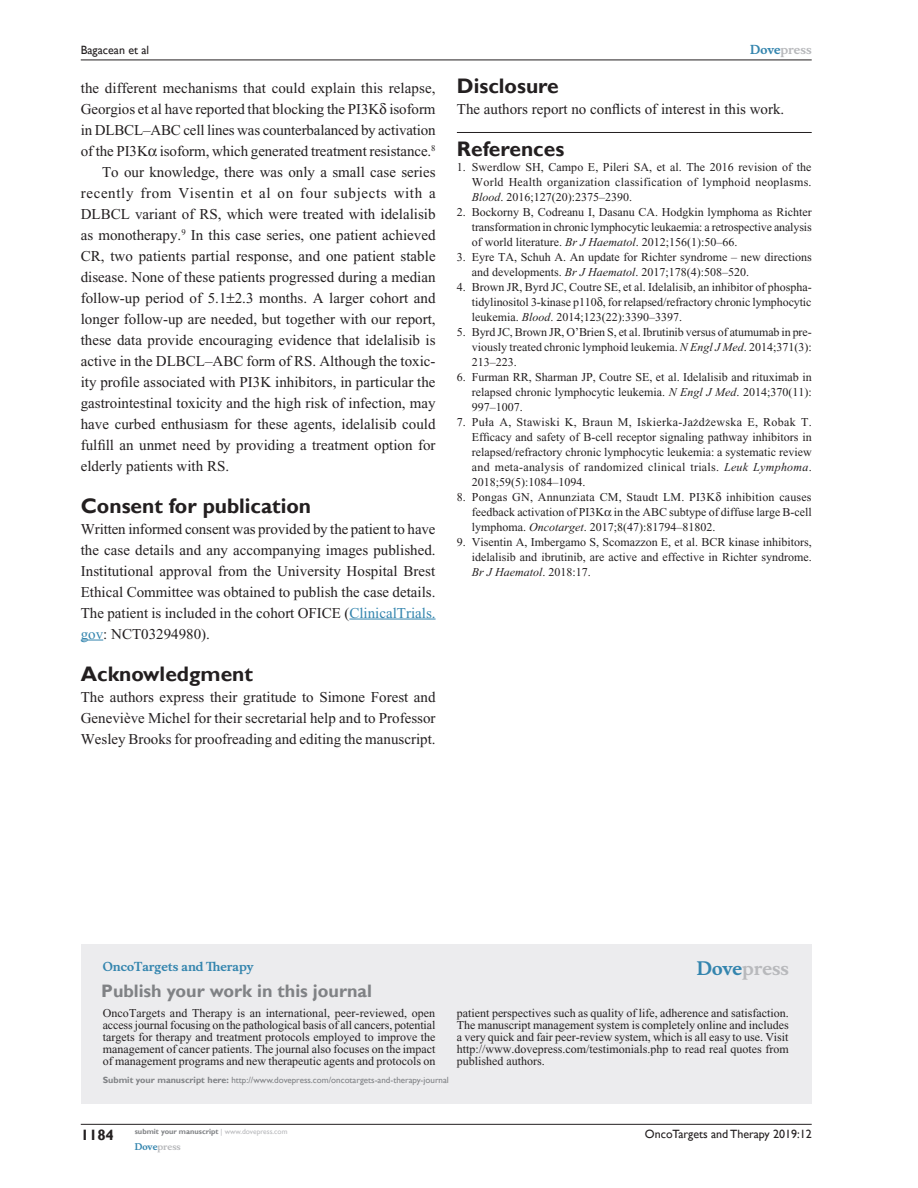
<style>
.page{position:relative;width:918px;height:1188px;background:#fff}
.page>*{position:absolute;margin:0;border:0;box-sizing:border-box;transform-origin:0 0}
.RefH{font:700 21px "Gill Sans";color:#231f20}
.t1{font:700 18px "Gill Sans";color:#808285}
.t2{font:700 18px "Musee";color:#b8b9bc}
.Tx{font:15px/21px "Times New Roman";color:#231f20;text-align:justify}
.TxF{font:15px/21px "Times New Roman";color:#231f20;text-align:justify}
.t3{font:700 15px "Gill Sans";color:#231f20}
.RefNL1{font:12px/15px "Times New Roman";color:#231f20;text-align:justify}
.t4{font:12px "Gill Sans";color:#231f20}
.t5{font:700 12px "Musee";color:#3485ae}
.t6{font:700 12px "Musee";color:#b8b9bc}
.t7{font:9px "Gill Sans";color:#808285}
.t8{font:700 9px "Musee";color:#b8b9bc}
.t9{font:700 7.5px "Gill Sans";color:#808285}
.s1{color:#3485ae}
.s2{font-style:italic}
.s3{font-style:inherit}
.s4{font-weight:700}
.s5{font-weight:400;color:#b8b9bc}
</style>
<div class="page">
<div style="left:81px;top:944px;width:731px;height:159px;background:#ececee"></div>
<hr style="left:81px;top:1124px;width:731px;height:1px;background:#231f20">
<hr style="left:81px;top:60px;width:731px;height:1px;background:#231f20">
<hr style="left:349px;top:619px;width:87px;height:1px;background:#3485ae">
<svg style="left:81px;top:640px;width:22px;height:1px"></svg>
<hr style="left:457px;top:132px;width:355px;height:1px;background:#231f20">
<p class="t4" style="left:81px;top:43px;width:70px">Bagacean et al</p>
<p class="TxF" style="left:81px;top:77px;width:356px">the different mechanisms that could explain this relapse, Georgios et al have reported that blocking the PI3K isoform in DLBCL–ABC cell lines was counterbalanced by activation of the PI3K isoform, which generated treatment resistance.<sup>8</sup></p>
<p class="Tx" style="left:81px;top:161px;width:357px;text-indent:21px">To our knowledge, there was only a small case series recently from Visentin et al on four subjects with a DLBCL variant of RS, which were treated with idelalisib as monotherapy.<sup>9</sup> In this case series, one patient achieved CR, two patients partial response, and one patient stable disease. None of these patients progressed during a median follow-up period of 5.1 2.3 months. A larger cohort and longer follow-up are needed, but together with our report, these data provide encouraging evidence that idelalisib is active in the DLBCL–ABC form of RS. Although the toxic&shy;ity profile associated with PI3K inhibitors, in particular the gastrointestinal toxicity and the high risk of infection, may have curbed enthusiasm for these agents, idelalisib could fulfill an unmet need by providing a treatment option for elderly patients with RS.</p>
<h1 class="RefH" style="left:81px;top:493px;width:232px">Consent for publication</h1>
<p class="TxF" style="left:81px;top:518px;width:356px">Written informed consent was provided by the patient to have the case details and any accompanying images published.<br>Institutional approval from the University Hospital Brest Ethical Committee was obtained to publish the case details.<br>The patient is included in the cohort OFICE (<span class="s1">ClinicalTrials. gov</span>: NCT03294980).</p>
<h1 class="RefH" style="left:81px;top:661px;width:174px">Acknowledgment</h1>
<p class="TxF" style="left:81px;top:686px;width:356px">The authors express their gratitude to Simone Forest and Geneviève Michel for their secretarial help and to Professor Wesley Brooks for proofreading and editing the manuscript.</p>
<p class="t6" style="left:750px;top:43px;width:63px"><span class="s1">Dove</span>press</p>
<h1 class="RefH" style="left:457px;top:73px;width:103px">Disclosure</h1>
<p class="TxF" style="left:457px;top:98px;width:329px">The authors report no conflicts of interest in this work.</p>
<p class="RefH" style="left:457px;top:136px;width:109px">References</p>
<p class="RefNL1" style="left:472px;top:159px;width:341px;text-indent:-15px">1. Swerdlow SH, Campo E, Pileri SA, et al. The 2016 revision of the World Health organization classification of lymphoid neoplasms.<br><span class="s2">Blood</span>. 2016;127(20):2375–2390.</p>
<p class="RefNL1" style="left:472px;top:204px;width:341px;text-indent:-15px">2. Bockorny B, Codreanu I, Dasanu CA. Hodgkin lymphoma as Richter transformation in chronic lymphocytic leukaemia: a retrospective analysis of world literature. <span class="s2">Br J Haematol</span>. 2012;156(1):50–66.</p>
<p class="RefNL1" style="left:472px;top:249px;width:341px;text-indent:-15px">3. Eyre TA, Schuh A. An update for Richter syndrome – new directions and developments. <span class="s2">Br J Haematol</span>. 2017;178(4):508–520.</p>
<p class="RefNL1" style="left:472px;top:279px;width:341px;text-indent:-15px">4. Brown JR, Byrd JC, Coutre SE, et al. Idelalisib, an inhibitor of phospha&shy;tidylinositol 3-kinase p110 , for relapsed/refractory chronic lymphocytic leukemia. <span class="s2">Blood</span>. 2014;123(22):3390–3397.</p>
<p class="RefNL1" style="left:472px;top:324px;width:341px;text-indent:-15px">5. Byrd JC, Brown JR, O’Brien S, et al. Ibrutinib versus of atumumab in pre&shy;viously treated chronic lymphoid leukemia. <span class="s2">N Engl J Med</span>. 2014;371(3):<br>213–223.</p>
<p class="RefNL1" style="left:472px;top:369px;width:341px;text-indent:-15px">6. Furman RR, Sharman JP, Coutre SE, et al. Idelalisib and rituximab in relapsed chronic lymphocytic leukemia. <span class="s2">N Engl J Med</span>. 2014;370(11):<br>997–1007.</p>
<p class="RefNL1" style="left:472px;top:414px;width:341px;text-indent:-15px">7. Puła A, Stawiski K, Braun M, Iskierka-Ja<span class="s3">ż</span>d<span class="s3">ż</span>ewska E, Robak T.<br>Efficacy and safety of B-cell receptor signaling pathway inhibitors in relapsed/refractory chronic lymphocytic leukemia: a systematic review and meta-analysis of randomized clinical trials. <span class="s2">Leuk Lymphoma</span>.<br>2018;59(5):1084–1094.</p>
<p class="RefNL1" style="left:472px;top:489px;width:341px;text-indent:-15px">8. Pongas GN, Annunziata CM, Staudt LM. PI3K inhibition causes feedback activation of PI3K in the ABC subtype of diffuse large B-cell lymphoma. <span class="s2">Oncotarget</span>. 2017;8(47):81794–81802.</p>
<p class="RefNL1" style="left:472px;top:534px;width:341px;text-indent:-15px">9. Visentin A, Imbergamo S, Scomazzon E, et al. BCR kinase inhibitors, idelalisib and ibrutinib, are active and effective in Richter syndrome.<br><span class="s2">Br J Haematol</span>. 2018:17.</p>
<p class="t5" style="left:103px;top:959px;width:152px">OncoTargets and Therapy</p>
<h2 class="t1" style="left:101px;top:980px;width:272px">Publish your work in this journal</h2>
<h2 class="t2" style="left:697px;top:958px;width:94px"><span class="s1">Dove</span>press</h2>
<p class="RefNL1" style="left:103px;top:1007px;width:334px;line-height:12px">OncoTargets and Therapy is an international, peer-reviewed, open access journal focusing on the pathological basis of all cancers, potential targets for therapy and treatment protocols employed to improve the management of cancer patients. The journal also focuses on the impact of management programs and new therapeutic agents and protocols on</p>
<p class="RefNL1" style="left:457px;top:1007px;width:333px;line-height:12px">patient perspectives such as quality of life, adherence and satisfaction.<br>The manuscript management system is completely online and includes a very quick and fair peer-review system, which is all easy to use. Visit http://www.dovepress.com/testimonials.php to read real quotes from published authors.</p>
<p class="t7" style="left:103px;top:1075px;width:348px"><span class="s4">Submit your manuscript here:</span> http://www.dovepress.com/oncotargets-and-therapy-journal</p>
<p class="t3" style="left:81px;top:1126px;width:35px">1184</p>
<p class="t9" style="left:135px;top:1127px;width:154px">submit your manuscript <span class="s5">| www.dovepress.com</span></p>
<p class="t8" style="left:135px;top:1141px;width:48px"><span class="s1">Dove</span>press</p>
<p class="t4" style="left:645px;top:1127px;width:168px">OncoTargets and Therapy 2019:12</p>
</div>
